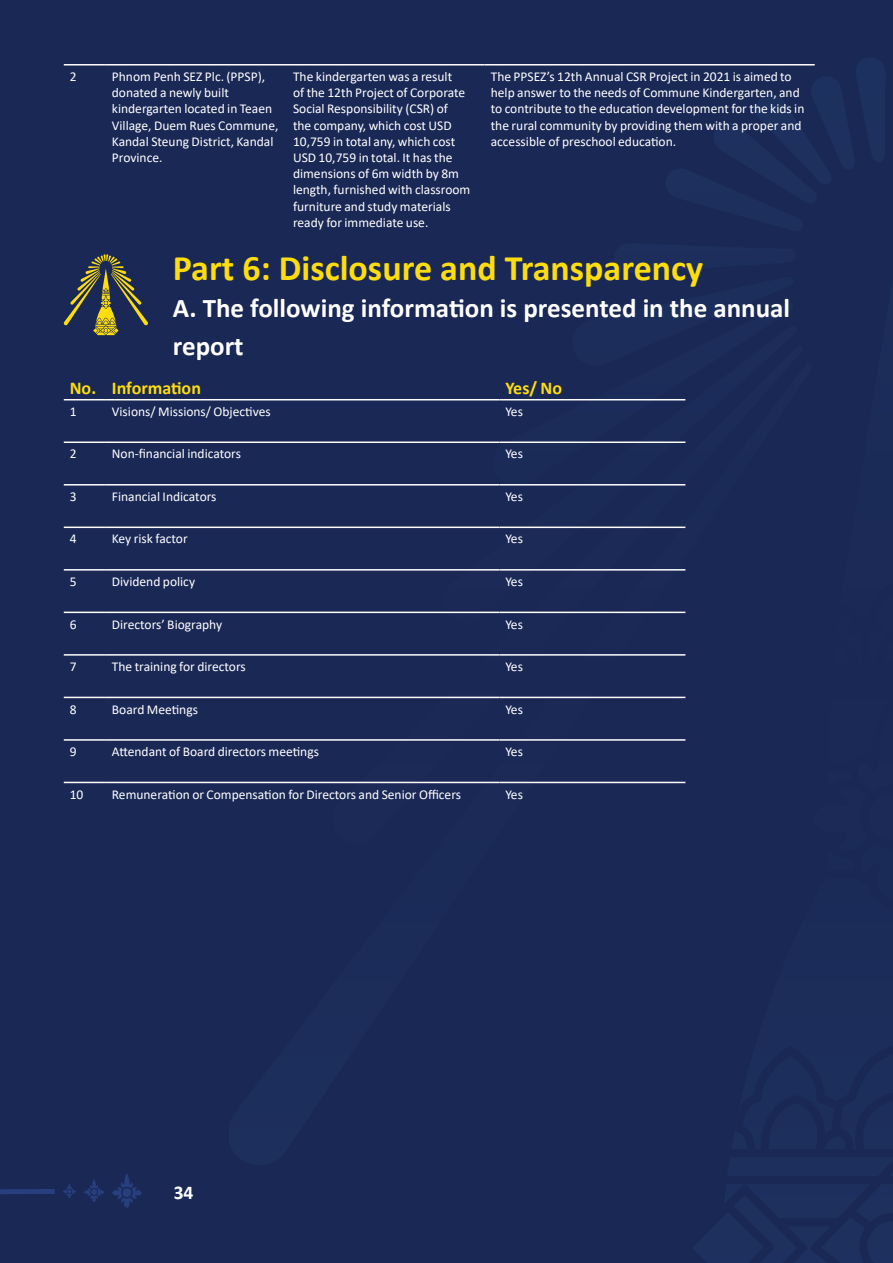
<style>
.page{position:relative;width:893px;height:1263px;background:#1a2855}
.page>*{position:absolute;margin:0;border:0;box-sizing:border-box;transform-origin:0 0}
.t1{font:700 36px "Calibri";color:#fedd0e}
.t2{font:700 27px/37.5px "Calibri";color:#fff}
.t3{font:700 19.5px "Calibri";color:#fff}
.t4{font:700 18px "Calibri";color:#fedd0e}
.t5{font:13.5px/16.2px "Calibri";color:#fff}
</style>
<div class="page">
<svg style="left:112px;top:1173px;width:30px;height:35px"></svg>
<svg style="left:84px;top:1179px;width:20px;height:23px"></svg>
<svg style="left:0;top:1183px;width:76px;height:15px"></svg>
<svg style="left:333px;top:400px;width:353px;height:384px"></svg>
<svg style="left:441px;top:400px;width:245px;height:224px"></svg>
<svg style="left:493px;top:399px;width:193px;height:88px"></svg>
<svg style="left:812px;top:58px;width:73px;height:36px"></svg>
<hr style="left:64px;top:399px;width:42px;height:1px;background:#fff">
<hr style="left:106px;top:399px;width:393px;height:1px;background:#fff">
<hr style="left:499px;top:399px;width:186px;height:1px;background:#fff">
<hr style="left:64px;top:441px;width:42px;height:2px;background:#fff">
<hr style="left:106px;top:441px;width:393px;height:2px;background:#fff">
<hr style="left:499px;top:441px;width:186px;height:2px;background:#fff">
<hr style="left:64px;top:484px;width:42px;height:1px;background:#fff">
<hr style="left:106px;top:484px;width:393px;height:1px;background:#fff">
<hr style="left:499px;top:484px;width:186px;height:1px;background:#fff">
<hr style="left:64px;top:526px;width:42px;height:2px;background:#fff">
<hr style="left:106px;top:526px;width:393px;height:2px;background:#fff">
<hr style="left:499px;top:526px;width:186px;height:2px;background:#fff">
<hr style="left:64px;top:569px;width:42px;height:2px;background:#fff">
<hr style="left:106px;top:569px;width:393px;height:2px;background:#fff">
<hr style="left:499px;top:569px;width:186px;height:2px;background:#fff">
<hr style="left:64px;top:612px;width:42px;height:1px;background:#fff">
<hr style="left:106px;top:612px;width:393px;height:1px;background:#fff">
<hr style="left:499px;top:612px;width:186px;height:1px;background:#fff">
<hr style="left:64px;top:654px;width:42px;height:2px;background:#fff">
<hr style="left:106px;top:654px;width:393px;height:2px;background:#fff">
<hr style="left:499px;top:654px;width:186px;height:2px;background:#fff">
<hr style="left:64px;top:697px;width:42px;height:1px;background:#fff">
<hr style="left:106px;top:697px;width:393px;height:1px;background:#fff">
<hr style="left:499px;top:697px;width:186px;height:1px;background:#fff">
<hr style="left:64px;top:739px;width:42px;height:2px;background:#fff">
<hr style="left:106px;top:739px;width:393px;height:2px;background:#fff">
<hr style="left:499px;top:739px;width:186px;height:2px;background:#fff">
<hr style="left:64px;top:782px;width:42px;height:1px;background:#fff">
<hr style="left:106px;top:782px;width:393px;height:1px;background:#fff">
<hr style="left:499px;top:782px;width:186px;height:1px;background:#fff">
<svg style="left:64px;top:254px;width:84px;height:81px"></svg>
<hr style="left:64px;top:64px;width:42px;height:2px;background:#fff">
<hr style="left:106px;top:64px;width:181px;height:2px;background:#fff">
<hr style="left:287px;top:64px;width:198px;height:2px;background:#fff">
<hr style="left:485px;top:64px;width:330px;height:2px;background:#fff">
<p class="t5" style="left:70px;top:68px;width:8px">2</p>
<p class="t5" style="left:112px;top:68px;width:168px">Phnom Penh SEZ Plc. (PPSP), donated a newly built kindergarten located in Teaen<br>Village, Duem Rues Commune,<br>Kandal Steung District, Kandal<br>Province.</p>
<p class="t5" style="left:293px;top:68px;width:179px">The kindergarten was a result<br>of the 12th Project of Corporate<br>Social Responsibility (CSR) of<br>the company, which cost USD<br>10,759 in total any, which cost<br>USD 10,759 in total. It has the dimensions of 6m width by 8m length, furnished with classroom furniture and study materials ready for immediate use.</p>
<p class="t5" style="left:491px;top:68px;width:315px">The PPSEZ’s 12th Annual CSR Project in 2021 is aimed to help answer to the needs of Commune Kindergarten, and to contribute to the education development for the kids in the rural community by providing them with a proper and accessible of preschool education.</p>
<h1 class="t1" style="left:173px;top:242px;width:532px">Part 6: Disclosure and Transparency</h1>
<h2 class="t2" style="left:173px;top:289px;width:619px">A. The following information is presented in the annual report</h2>
<h3 class="t4" style="left:70px;top:375px;width:133px">No. Information</h3>
<h3 class="t4" style="left:505px;top:375px;width:58px">Yes/ No</h3>
<p class="t5" style="left:70px;top:403px;width:8px">1</p>
<p class="t5" style="left:112px;top:403px;width:160px">Visions/ Missions/ Objectives</p>
<p class="t5" style="left:505px;top:403px;width:19px">Yes</p>
<p class="t5" style="left:70px;top:445px;width:8px">2</p>
<p class="t5" style="left:112px;top:445px;width:131px">Non-financial indicators</p>
<p class="t5" style="left:505px;top:445px;width:19px">Yes</p>
<p class="t5" style="left:70px;top:488px;width:8px">3</p>
<p class="t5" style="left:112px;top:488px;width:106px">Financial Indicators</p>
<p class="t5" style="left:505px;top:488px;width:19px">Yes</p>
<p class="t5" style="left:70px;top:530px;width:8px">4</p>
<p class="t5" style="left:112px;top:530px;width:77px">Key risk factor</p>
<p class="t5" style="left:505px;top:530px;width:19px">Yes</p>
<p class="t5" style="left:70px;top:573px;width:8px">5</p>
<p class="t5" style="left:112px;top:573px;width:85px">Dividend policy</p>
<p class="t5" style="left:505px;top:573px;width:19px">Yes</p>
<p class="t5" style="left:70px;top:616px;width:8px">6</p>
<p class="t5" style="left:112px;top:616px;width:112px">Directors’ Biography</p>
<p class="t5" style="left:505px;top:616px;width:19px">Yes</p>
<p class="t5" style="left:70px;top:658px;width:8px">7</p>
<p class="t5" style="left:112px;top:658px;width:135px">The training for directors</p>
<p class="t5" style="left:505px;top:658px;width:19px">Yes</p>
<p class="t5" style="left:70px;top:701px;width:8px">8</p>
<p class="t5" style="left:112px;top:701px;width:88px">Board Meetings</p>
<p class="t5" style="left:505px;top:701px;width:19px">Yes</p>
<p class="t5" style="left:70px;top:743px;width:8px">9</p>
<p class="t5" style="left:112px;top:743px;width:209px">Attendant of Board directors meetings</p>
<p class="t5" style="left:505px;top:743px;width:19px">Yes</p>
<p class="t5" style="left:70px;top:786px;width:15px">10</p>
<p class="t5" style="left:112px;top:786px;width:351px">Remuneration or Compensation for Directors and Senior Officers</p>
<p class="t5" style="left:505px;top:786px;width:19px">Yes</p>
<h3 class="t3" style="left:174px;top:1179px;width:21px">34</h3>
</div>
